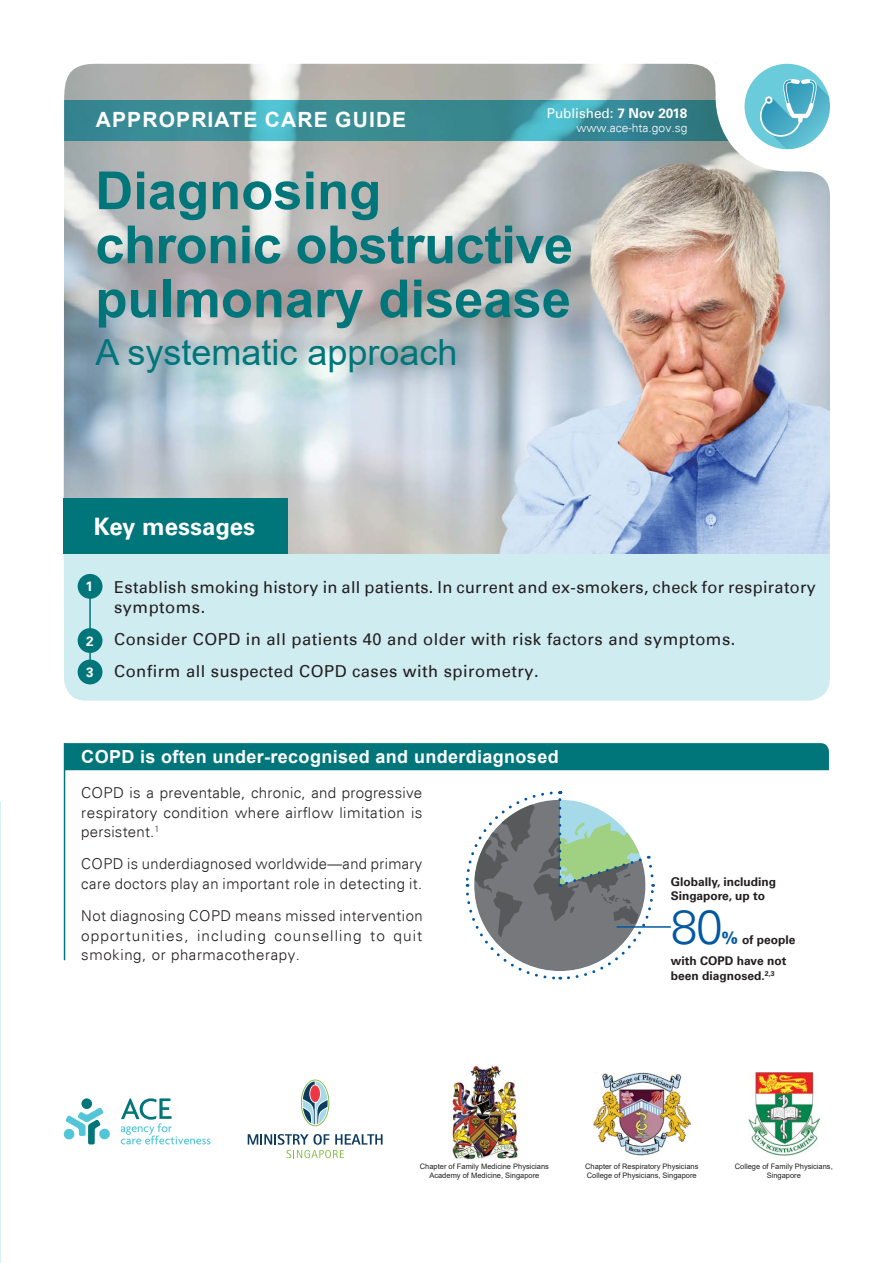
<style>
.page{position:relative;width:893px;height:1263px;background:#fff}
.page>*{position:absolute;margin:0;border:0;box-sizing:border-box;transform-origin:0 0}
.t1{font:700 52.5px/54px "Arial";color:#00757a}
.t2{font:300 48px "Univers LT Std";color:#0058a4}
.t3{font:36px "Arial";color:#00757a}
.t4{font:700 24px "Univers";color:#fff}
.t5{font:700 21px "Arial";letter-spacing:.055em;color:#fff}
.t6{font:700 18px "Arial";letter-spacing:.02em;color:#fff}
.t7{font:16.5px/19.5px "Univers";letter-spacing:.03em;color:#231f20}
.t8{font:300 15px/19.5px "Univers";letter-spacing:.03em;color:#231f20;text-align:justify}
.t9{font:13.5px "Univers";color:#fff}
.t10{font:700 13.5px "Univers";color:#fff}
.t11{font:700 12px/14.4px "Univers";color:#231f20}
.t12{font:300 12px "Univers";color:#fff}
.t13{font:7.5px/9px "Arial";color:#231f20;text-align:center}
.s1{font-weight:700}
.s2{font-family:"Univers LT Std";font-weight:900;font-size:16.8px;color:#0058a4}
</style>
<div class="page">
<img style="left:0;top:802px;width:1px;height:461px">
<div style="left:64px;top:554px;width:766px;height:147px;background:#cfecf1"></div>
<img style="left:64px;top:64px;width:766px;height:490px">
<svg style="left:64px;top:100px;width:680px;height:40px;fill:#3a8a93"></svg>
<svg style="left:687px;top:63px;width:44px;height:41px"></svg>
<svg style="left:802px;top:162px;width:28px;height:50px"></svg>
<div style="left:64px;top:498px;width:224px;height:56px;background:#00757a"></div>
<svg style="left:744px;top:64px;width:86px;height:85px"></svg>
<hr style="left:89px;top:587px;width:2px;height:83px;background:#00757a">
<div style="left:78px;top:574px;width:24px;height:25px;background:#00757a;border-radius:50%"></div>
<div style="left:78px;top:628px;width:24px;height:25px;background:#00757a;border-radius:50%"></div>
<div style="left:78px;top:660px;width:24px;height:24px;background:#00757a;border-radius:50%"></div>
<hr style="left:64px;top:743px;width:1px;height:217px;background:#00757a">
<div style="left:65px;top:743px;width:764px;height:27px;background:#00757a"></div>
<svg style="left:465px;top:791px;width:190px;height:189px"></svg>
<hr style="left:617px;top:926px;width:54px;height:2px;background:#0058a4">
<svg style="left:301px;top:1079px;width:28px;height:47px"></svg>
<div style="left:310px;top:1085px;width:10px;height:17px;background:#ef3742;border-radius:50%"></div>
<svg style="left:248px;top:1134px;width:135px;height:24px"></svg>
<svg style="left:121px;top:1098px;width:89px;height:46px"></svg>
<div style="left:81px;top:1098px;width:11px;height:11px;background:#00757a;border-radius:50%"></div>
<svg style="left:63px;top:1107px;width:47px;height:37px"></svg>
<img style="left:593px;top:1073px;width:97px;height:82px">
<img style="left:449px;top:1064px;width:70px;height:96px">
<img style="left:748px;top:1073px;width:71px;height:82px">
<h3 class="t5" style="left:96px;top:105px;width:312px">APPROPRIATE CARE GUIDE</h3>
<p class="t9" style="left:547px;top:106px;width:142px">Published: <span class="s1">7 Nov 2018</span></p>
<p class="t12" style="left:577px;top:121px;width:112px">www.ace-hta.gov.sg</p>
<h1 class="t1" style="left:95px;top:164px;width:479px">Diagnosing chronic obstructive pulmonary disease</h1>
<h3 class="t3" style="left:95px;top:328px;width:364px">A systematic approach</h3>
<h3 class="t4" style="left:94px;top:513px;width:163px">Key messages</h3>
<p class="t7" style="left:114px;top:578px;width:703px">Establish smoking history in all patients. In current and ex-smokers, check for respiratory symptoms.</p>
<p class="t7" style="left:114px;top:623px;width:623px;line-height:32.2px">Consider COPD in all patients 40 and older with risk factors and symptoms.<br>Confirm all suspected COPD cases with spirometry.</p>
<p class="t10" style="left:86px;top:579px;width:9px">1</p>
<p class="t10" style="left:86px;top:633px;width:9px">2</p>
<p class="t10" style="left:86px;top:664px;width:9px">3</p>
<p class="t6" style="left:81px;top:744px;width:479px">COPD is often under-recognised and underdiagnosed</p>
<p class="t8" style="left:81px;top:783px;width:343px">COPD is a preventable, chronic, and progressive respiratory condition where airflow limitation is persistent.<sup>1</sup></p>
<p class="t8" style="left:81px;top:854px;width:343px">COPD is underdiagnosed worldwide—and primary care doctors play an important role in detecting it.</p>
<p class="t8" style="left:81px;top:906px;width:343px">Not diagnosing COPD means missed intervention opportunities, including counselling to quit smoking, or pharmacotherapy.</p>
<p class="t11" style="left:671px;top:874px;width:107px">Globally, including<br>Singapore, up to</p>
<h2 class="t2" style="left:671px;top:898px;width:53px">80</h2>
<p class="t11" style="left:671px;top:929px;width:126px;line-height:21.6px;text-indent:51px"><span class="s2">%</span> of people with COPD have not</p>
<p class="t11" style="left:671px;top:968px;width:105px">been diagnosed.<sup>2,3</sup></p>
<p class="t13" style="left:420px;top:1162px;width:131px">Chapter of Family Medicine Physicians<br>Academy of Medicine, Singapore</p>
<p class="t13" style="left:735px;top:1162px;width:99px">College of Family Physicians,<br>Singapore</p>
<p class="t13" style="left:585px;top:1162px;width:115px;text-align:left">Chapter of Respiratory Physicians<br>College of Physicians, Singapore</p>
</div>
